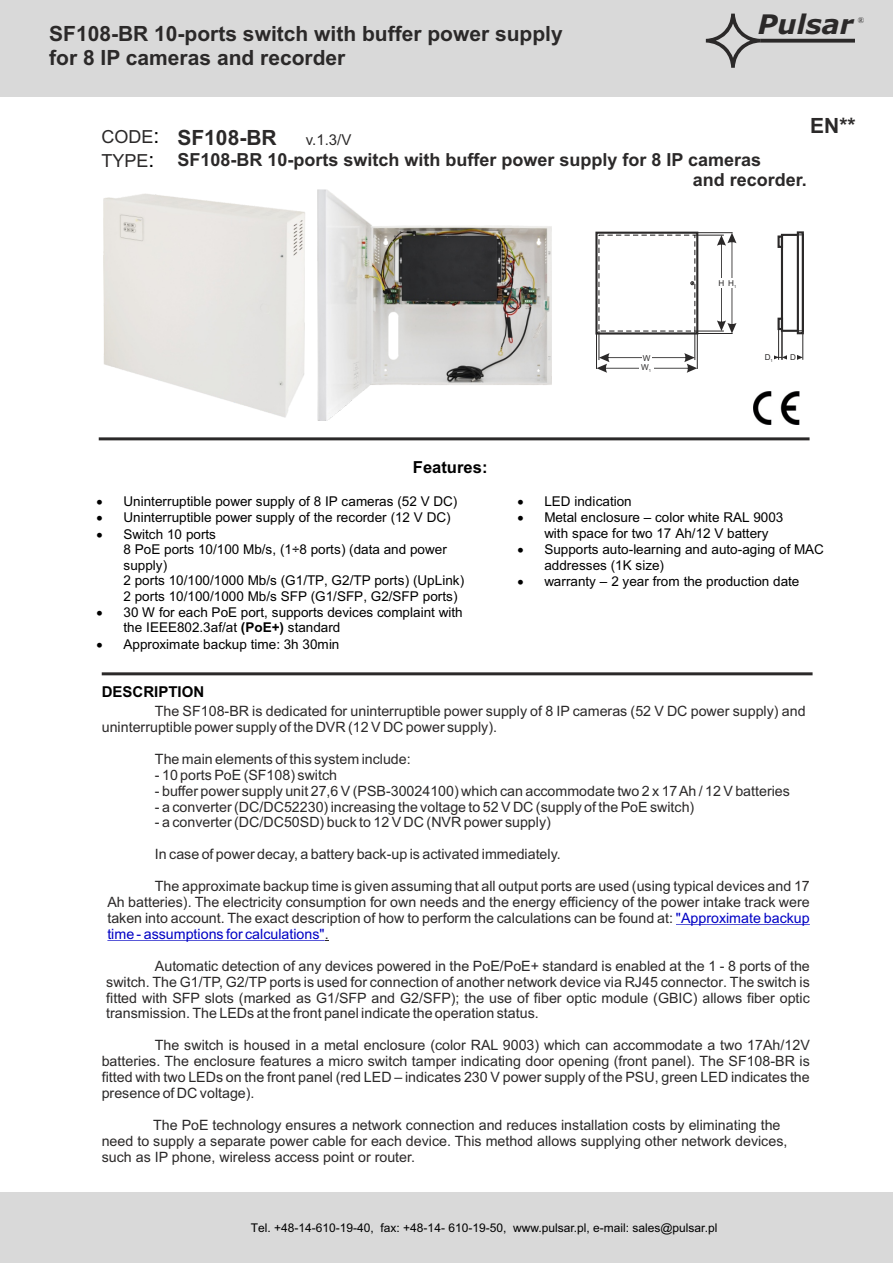
<style>
.page{position:relative;width:893px;height:1263px;background:#fff}
.page>*{position:absolute;margin:0;border:0;box-sizing:border-box;transform-origin:0 0}
.t1{font:italic 700 27px "Verdana";color:#2b2929}
.t2{font:700 21px/23.4px "Arial";color:#2b2929}
.t3{font:21px/23.4px "Arial";color:#000}
.t4{font:700 18px/20.1px "Arial";color:#2b2929}
.t5{font:18px/23.4px "Arial";color:#2b2929}
.t6{font:700 16.65px "Arial";color:#000}
.t7{font:700 15px "Arial";color:#000}
.t8{font:15px "Arial";color:#2b2929}
.t9{font:14.25px/15.9px "Arial";color:#2b2929;text-align:justify}
.t10{font:13.5px/15.6px "Arial";color:#000}
.t11{font:12px "Arial";color:#000}
.t12{font:8.55px "Times New Roman";color:#2b2929}
.t13{font:8.1px "Arial";color:#2b2929}
.s1{font-weight:700}
.s2{color:#0000c4}
</style>
<div class="page">
<hr style="left:676px;top:924px;width:134px;height:1px;background:#0000c4">
<hr style="left:107px;top:940px;width:218px;height:1px;background:#0000c4">
<hr style="left:99px;top:437px;width:710px;height:3px;background:#2b2929">
<hr style="left:102px;top:672px;width:711px;height:3px;background:#2b2929">
<div style="left:0;top:1192px;width:893px;height:71px;background:#d9d9d9"></div>
<div style="left:0;top:0;width:893px;height:97px;background:#d9d9d9"></div>
<svg style="left:706px;top:14px;width:54px;height:54px"></svg>
<svg style="left:760px;top:39px;width:95px;height:4px"></svg>
<img style="left:753px;top:392px;width:47px;height:32px">
<img style="left:103px;top:193px;width:202px;height:225px">
<div style="left:781px;top:234px;width:23px;height:98px;border:2px solid #2b2929"></div>
<hr style="left:781px;top:235px;width:1px;height:125px;background:#2b2929">
<hr style="left:802px;top:235px;width:1px;height:125px;background:#2b2929">
<div style="left:777px;top:318px;width:6px;height:12px;border:2px solid #2b2929"></div>
<div style="left:777px;top:235px;width:6px;height:13px;border:2px solid #2b2929"></div>
<hr style="left:697px;top:232px;width:36px;height:1px;background:#2b2929">
<hr style="left:778px;top:319px;width:1px;height:41px;background:#2b2929">
<hr style="left:781px;top:319px;width:1px;height:41px;background:#2b2929">
<svg style="left:774px;top:353px;width:29px;height:7px"></svg>
<svg style="left:796px;top:231px;width:8px;height:104px"></svg>
<svg style="left:596px;top:233px;width:140px;height:140px"></svg>
<img style="left:317px;top:189px;width:235px;height:231px">
<h2 class="t2" style="left:49px;top:24px;width:515px">SF108-BR 10-ports switch with buffer power supply for 8 IP cameras and recorder</h2>
<h1 class="t1" style="left:758px;top:13px;width:97px">Pulsar</h1>
<p class="t12" style="left:858px;top:17px;width:8px">®</p>
<p class="t5" style="left:102px;top:127px;width:54px">CODE<br>TYPE</p>
<h2 class="t3" style="left:149px;top:126px;width:12px">: :</h2>
<h2 class="t2" style="left:810px;top:115px;width:47px">EN**</h2>
<h2 class="t2" style="left:177px;top:128px;width:101px">SF108-BR</h2>
<p class="t8" style="left:306px;top:134px;width:47px">v.1.3/V</p>
<p class="t4" style="left:693px;top:151px;width:115px;text-indent:-515px">SF108-BR 10-ports switch with buffer power supply for 8 IP cameras<br>and recorder.</p>
<p class="t13" style="left:643px;top:355px;width:9px">W</p>
<p class="t13" style="left:641px;top:364px;width:11px">W<sub>1</sub></p>
<p class="t13" style="left:718px;top:280px;width:7px">H</p>
<p class="t13" style="left:728px;top:280px;width:10px">H<sub>1</sub></p>
<p class="t13" style="left:765px;top:354px;width:10px">D<sub>1</sub></p>
<p class="t13" style="left:790px;top:354px;width:7px">D</p>
<p class="t6" style="left:413px;top:461px;width:76px">Features:</p>
<p class="t10" style="left:96px;top:494px;width:362px">• Uninterruptible power supply of 8 IP cameras (52 V DC)</p>
<p class="t10" style="left:96px;top:511px;width:356px">• Uninterruptible power supply of the recorder (12 V DC)</p>
<p class="t10" style="left:124px;top:527px;width:342px;text-indent:-27px">• Switch 10 ports<br>8 PoE ports 10/100 Mb/s, (1÷8 ports) (data and power supply)<br>2 ports 10/100/1000 Mb/s (G1/TP, G2/TP ports) (UpLink)<br>2 ports 10/100/1000 Mb/s SFP (G1/SFP, G2/SFP ports)</p>
<p class="t10" style="left:124px;top:606px;width:341px;line-height:15.1px;text-indent:-27px">• 30 W for each PoE port, supports devices complaint with the IEEE802.3af/at <span class="s1">(PoE+)</span> standard</p>
<p class="t10" style="left:96px;top:638px;width:244px">• Approximate backup time: 3h 30min</p>
<p class="t10" style="left:517px;top:494px;width:116px">• LED indication</p>
<p class="t10" style="left:544px;top:511px;width:241px;text-indent:-27px">• Metal enclosure – color white RAL 9003 with space for two 17 Ah/12 V battery</p>
<p class="t10" style="left:544px;top:543px;width:281px;text-indent:-27px">• Supports auto-learning and auto-aging of MAC addresses (1K size)</p>
<p class="t10" style="left:517px;top:575px;width:284px">• warranty – 2 year from the production date</p>
<p class="t7" style="left:102px;top:686px;width:104px">DESCRIPTION</p>
<p class="t9" style="left:102px;top:704px;width:705px;text-indent:53px">The SF108-BR is dedicated for uninterruptible power supply of 8 IP cameras (52 V DC power supply) and uninterruptible power supply of the DVR (12 V DC power supply).</p>
<p class="t9" style="left:155px;top:752px;width:257px">The main elements of this system include:</p>
<p class="t9" style="left:155px;top:768px;width:184px">- 10 ports PoE (SF108) switch</p>
<p class="t9" style="left:155px;top:784px;width:637px">- buffer power supply unit 27,6 V (PSB-30024100) which can accommodate two 2 x 17 Ah / 12 V batteries</p>
<p class="t9" style="left:155px;top:800px;width:541px">- a converter (DC/DC52230) increasing the voltage to 52 V DC (supply of the PoE switch)</p>
<p class="t9" style="left:155px;top:816px;width:397px">- a converter (DC/DC50SD) buck to 12 V DC (NVR power supply)</p>
<p class="t9" style="left:155px;top:848px;width:407px">In case of power decay, a battery back-up is activated immediately.</p>
<p class="t9" style="left:107px;top:879px;width:704px;text-indent:48px">The approximate backup time is given assuming that all output ports are used (using typical devices and 17<br>Ah batteries). The electricity consumption for own needs and the energy efficiency of the power intake track were taken into account. The exact description of how to perform the calculations can be found at: <span class="s2">"Approximate backup time - assumptions for calculations"</span>.</p>
<p class="t9" style="left:106px;top:959px;width:705px;text-indent:49px">Automatic detection of any devices powered in the PoE/PoE+ standard is enabled at the 1 - 8 ports of the switch. The G1/TP, G2/TP ports is used for connection of another network device via RJ45 connector. The switch is fitted with SFP slots (marked as G1/SFP and G2/SFP); the use of fiber optic module (GBIC) allows fiber optic transmission. The LEDs at the front panel indicate the operation status.</p>
<p class="t9" style="left:102px;top:1039px;width:710px;text-indent:53px">The switch is housed in a metal enclosure (color RAL 9003) which can accommodate a two 17Ah/12V batteries. The enclosure features a micro switch tamper indicating door opening (front panel). The SF108-BR is fitted with two LEDs on the front panel (red LED – indicates 230 V power supply of the PSU, green LED indicates the presence of DC voltage).</p>
<p class="t9" style="left:102px;top:1118px;width:687px;text-align:left;text-indent:51px">The PoE technology ensures a network connection and reduces installation costs by eliminating the need to supply a separate power cable for each device. This method allows supplying other network devices, such as IP phone, wireless access point or router.</p>
<p class="t11" style="left:251px;top:1224px;width:468px">Tel. +48-14-610-19-40, fax: +48-14- 610-19-50, www.pulsar.pl, e-mail: sales@pulsar.pl</p>
</div>
